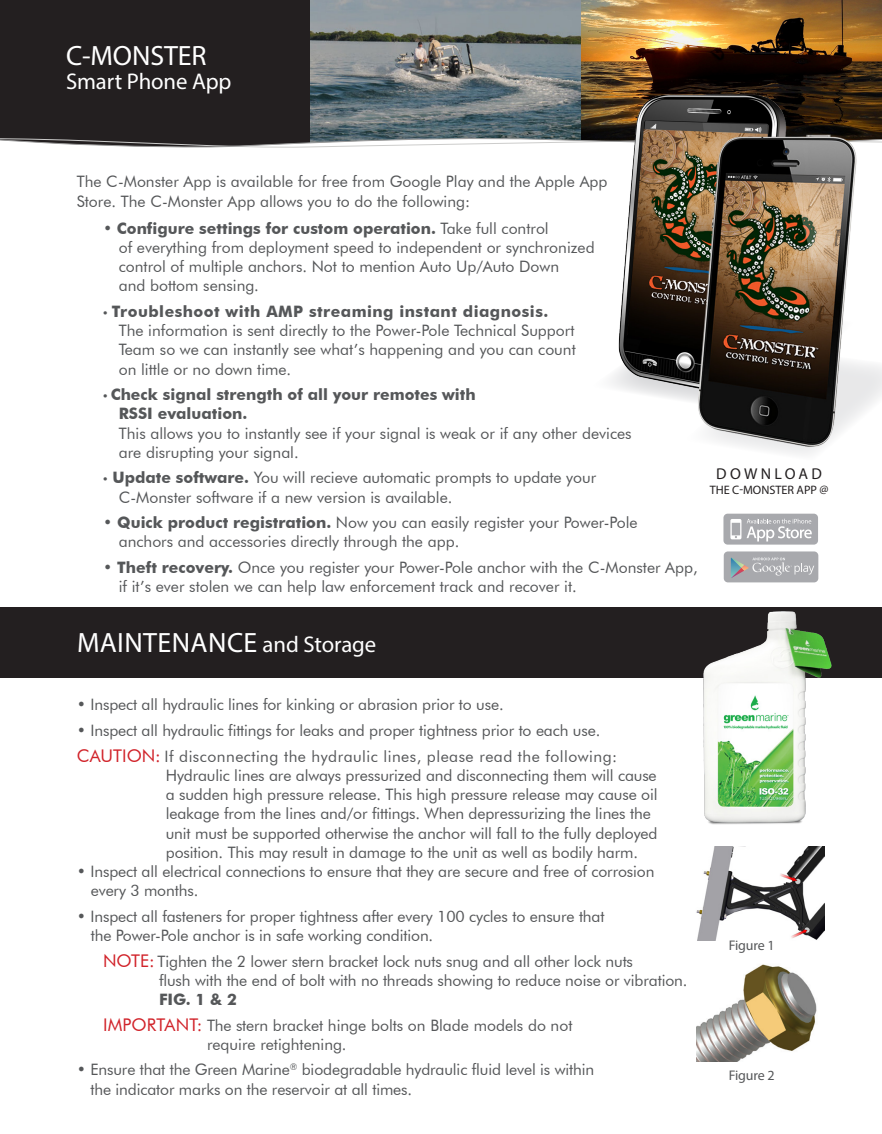
<style>
.page{position:relative;width:882px;height:1134px;background:#fff}
.page>*{position:absolute;margin:0;border:0;box-sizing:border-box;transform-origin:0 0}
.t1{font:28px "Myriad Pro";letter-spacing:.015em;color:#fff}
.t2{font:28px "Myriad Pro";letter-spacing:-.005em;color:#fff}
.t3{font:22.75px "Myriad Pro";letter-spacing:-.005em;color:#fff}
.t4{font:15.75px/19.2px "Futura BT";letter-spacing:-.01em;color:#555759}
.t5{font:15.75px "Myriad Pro";letter-spacing:.21em;color:#231f20}
.t6{font:14px "Myriad Pro";letter-spacing:-.01em;color:#555759}
.t7{font:12.25px "Myriad Pro";color:#231f20}
.s1{font-weight:700}
.s2{font-family:"Myriad Pro"}
.s3{font-size:22.75px}
.s4{font-size:17.5px;color:#d1232a}
</style>
<div class="page">
<img style="left:310px;top:0;width:272px;height:133px">
<img style="left:582px;top:0;width:300px;height:133px">
<div style="left:0;top:0;width:310px;height:152px;background:#231f20"></div>
<div style="left:723px;top:514px;width:95px;height:31px;background:#a8a9ad;border-radius:4px"></div>
<svg style="left:730px;top:519px;width:11px;height:20px"></svg>
<svg style="left:747px;top:519px;width:65px;height:23px"></svg>
<div style="left:724px;top:551px;width:94px;height:31px;background:#a8a9ad;border-radius:4px"></div>
<svg style="left:731px;top:558px;width:83px;height:20px"></svg>
<div style="left:0;top:608px;width:882px;height:70px;background:#231f20"></div>
<img style="left:699px;top:607px;width:153px;height:218px">
<img style="left:696px;top:846px;width:129px;height:94px">
<img style="left:697px;top:964px;width:120px;height:97px">
<svg style="left:0;top:149px;width:310px;height:3px"></svg>
<svg style="left:0;top:133px;width:882px;height:16px"></svg>
<svg style="left:860px;top:364px;width:22px;height:49px"></svg>
<img style="left:590px;top:83px;width:212px;height:318px">
<img style="left:691px;top:116px;width:169px;height:338px">
<p class="t2" style="left:66px;top:38px;width:142px">C-MONSTER</p>
<p class="t3" style="left:66px;top:68px;width:167px">Smart Phone App</p>
<p class="t4" style="left:77px;top:172px;width:532px">The C-Monster App is available for free from Google Play and the Apple App<br>Store. The C-Monster App allows you to do the following:</p>
<p class="t4" style="left:119px;top:218px;width:477px;text-indent:-16px">• <span class="s1">Configure settings for custom operation.</span> Take full control<br>of everything from deployment speed to independent or synchronized control of multiple anchors. Not to mention Auto Up/Auto Down<br>and bottom sensing.</p>
<p class="t4" style="left:119px;top:301px;width:459px;text-indent:-16px"><span class="s2">•</span> <span class="s1">Troubleshoot with AMP streaming instant diagnosis.<br></span>The information is sent directly to the Power-Pole Technical Support Team so we can instantly see what’s happening and you can count on little or no down time.</p>
<p class="t4" style="left:119px;top:385px;width:514px;text-indent:-16px"><span class="s2">•</span> <span class="s1">Check signal strength of all your remotes with<br>RSSI evaluation.<br></span>This allows you to instantly see if your signal is weak or if any other devices are disrupting your signal.</p>
<p class="t4" style="left:119px;top:468px;width:479px;text-indent:-16px"><span class="s2">•</span> <span class="s1">Update software.</span> You will recieve automatic prompts to update your<br>C-Monster software if a new version is available.</p>
<p class="t4" style="left:119px;top:513px;width:520px;text-indent:-16px"><span class="s1">• Quick product registration.</span> Now you can easily register your Power-Pole anchors and accessories directly through the app.</p>
<p class="t4" style="left:119px;top:558px;width:581px;text-indent:-16px"><span class="s1">• Theft recovery.</span> Once you register your Power-Pole anchor with the C-Monster App, if it’s ever stolen we can help law enforcement track and recover it.</p>
<p class="t5" style="left:716px;top:464px;width:107px">DOWNLOAD</p>
<p class="t7" style="left:710px;top:483px;width:120px">THE C-MONSTER APP @</p>
<p class="t1" style="left:77px;top:625px;width:301px">MAINTENANCE <span class="s3">and Storage</span></p>
<p class="t4" style="left:77px;top:695px;width:428px">• Inspect all hydraulic lines for kinking or abrasion prior to use.</p>
<p class="t4" style="left:77px;top:721px;width:525px">• Inspect all hydraulic fittings for leaks and proper tightness prior to each use.</p>
<p class="t4" style="left:166px;top:746px;width:493px;text-indent:-89px"><span class="s4">CAUTION:</span> If disconnecting the hydraulic lines, please read the following:<br>Hydraulic lines are always pressurized and disconnecting them will cause a sudden high pressure release. This high pressure release may cause oil leakage from the lines and/or fittings. When depressurizing the lines the unit must be supported otherwise the anchor will fall to the fully deployed position. This may result in damage to the unit as well as bodily harm.</p>
<p class="t4" style="left:91px;top:862px;width:565px;text-indent:-14px">• Inspect all electrical connections to ensure that they are secure and free of corrosion every 3 months.</p>
<p class="t4" style="left:91px;top:906px;width:515px;text-indent:-14px">• Inspect all fasteners for proper tightness after every 100 cycles to ensure that the Power-Pole anchor is in safe working condition.</p>
<p class="t4" style="left:159px;top:951px;width:530px;text-indent:-56px"><span class="s4">NOTE:</span> Tighten the 2 lower stern bracket lock nuts snug and all other lock nuts<br>flush with the end of bolt with no threads showing to reduce noise or vibration.<br><span class="s1">FIG. 1 &amp; 2</span></p>
<p class="t4" style="left:207px;top:1015px;width:367px;text-indent:-104px"><span class="s4">IMPORTANT:</span> The stern bracket hinge bolts on Blade models do not require retightening.</p>
<p class="t4" style="left:90px;top:1060px;width:505px;text-indent:-14px">• Ensure that the Green Marine<sup>®</sup> biodegradable hydraulic fluid level is within the indicator marks on the reservoir at all times.</p>
<p class="t6" style="left:729px;top:937px;width:48px">Figure 1</p>
<p class="t6" style="left:729px;top:1066px;width:48px">Figure 2</p>
</div>
